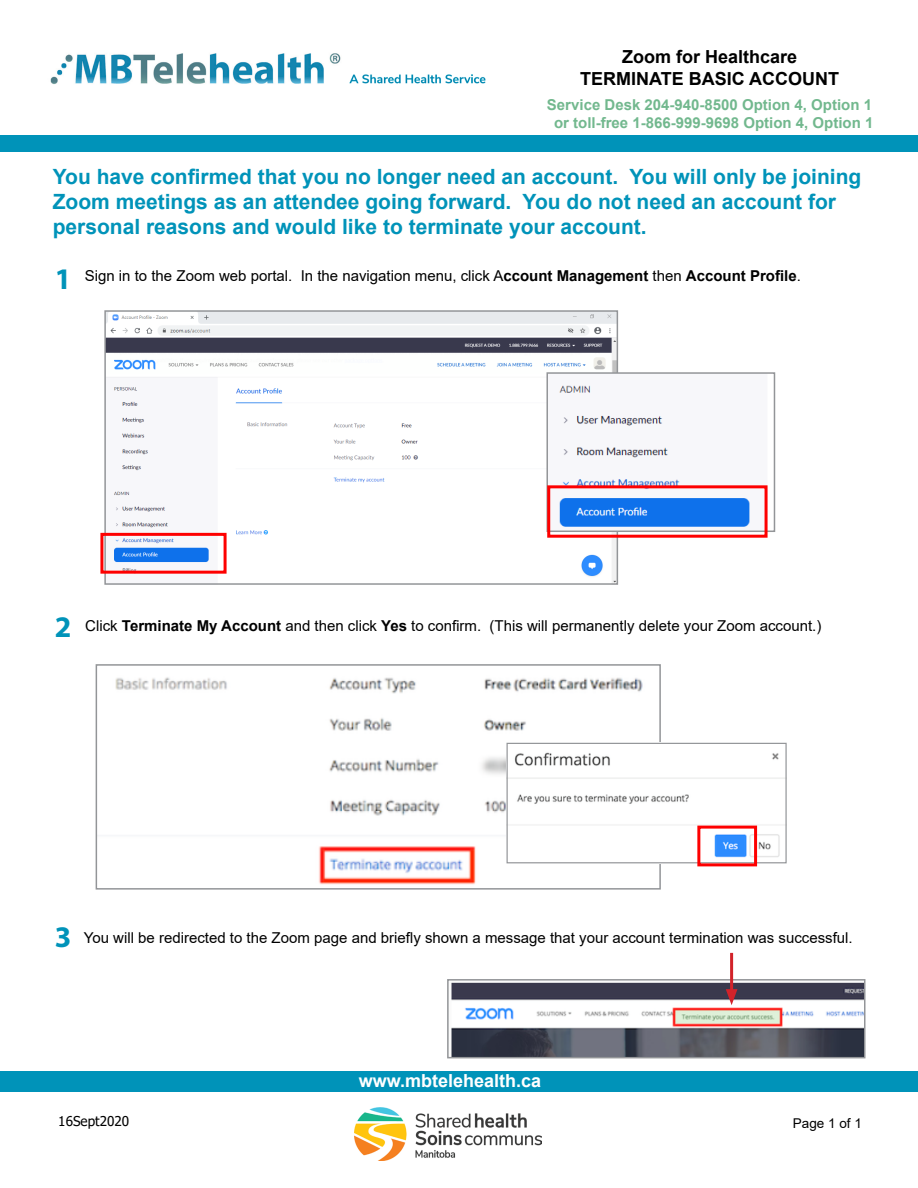
<style>
.page{position:relative;width:918px;height:1188px;background:#fff}
.page>*{position:absolute;margin:0;border:0;box-sizing:border-box;transform-origin:0 0}
.t1{font:700 30px "Myriad Pro";color:#0093b9}
.t2{font:700 21px/25.2px "Arial";color:#0093b9}
.t3{font:700 18px/21.6px "Arial";color:#000;text-align:center}
.t4{font:700 18px "Arial";color:#fff}
.MBT_body_Arial_10{font:15px "Arial";color:#000}
.t5{font:700 15px/18px "Arial";color:#72b88e;text-align:center}
.t6{font:13.5px "Tahoma";color:#000}
.t7{font:13.5px "Arial";color:#000}
.s1{font-weight:700}
</style>
<div class="page">
<div style="left:0;top:136px;width:918px;height:16px;background:#0093b9"></div>
<div style="left:0;top:1071px;width:918px;height:21px;background:#0093b9"></div>
<img style="left:50px;top:53px;width:436px;height:31px">
<img style="left:354px;top:1108px;width:188px;height:52px">
<img style="left:115px;top:677px;width:543px;height:208px">
<div style="left:96px;top:664px;width:565px;height:226px;border:2px solid #939598"></div>
<img style="left:451px;top:982px;width:412px;height:73px">
<div style="left:447px;top:979px;width:419px;height:79px;border:2px solid #939598"></div>
<img style="left:107px;top:313px;width:508px;height:269px">
<div style="left:104px;top:310px;width:514px;height:275px;border:2px solid #939598"></div>
<div style="left:100px;top:533px;width:127px;height:41px;border:3px solid #fe0000"></div>
<img style="left:549px;top:375px;width:201px;height:154px">
<div style="left:546px;top:372px;width:229px;height:160px;border:2px solid #939598"></div>
<div style="left:547px;top:485px;width:221px;height:53px;border:3px solid #fe0000"></div>
<hr style="left:730px;top:953px;width:3px;height:42px;background:#d2232a">
<svg style="left:726px;top:989px;width:11px;height:16px"></svg>
<img style="left:509px;top:745px;width:276px;height:116px">
<div style="left:507px;top:743px;width:280px;height:120px;border:1px solid #939598"></div>
<div style="left:697px;top:826px;width:60px;height:40px;border:3px solid #fe0000"></div>
<p class="t3" style="left:580px;top:46px;width:260px">Zoom for Healthcare<br>TERMINATE BASIC ACCOUNT</p>
<p class="t5" style="left:547px;top:96px;width:328px">Service Desk 204-940-8500 Option 4, Option 1 or toll-free 1-866-999-9698 Option 4, Option 1</p>
<p class="t2" style="left:53px;top:164px;width:810px">You have confirmed that you no longer need an account. You will only be joining<br>Zoom meetings as an attendee going forward. You do not need an account for personal reasons and would like to terminate your account.</p>
<p class="t1" style="left:55px;top:259px;width:18px">1</p>
<p class="MBT_body_Arial_10" style="left:85px;top:266px;width:718px">Sign in to the Zoom web portal. In the navigation menu, click A<span class="s1">ccount Management</span> then <span class="s1">Account Profile</span>.</p>
<p class="t1" style="left:55px;top:607px;width:18px">2</p>
<p class="MBT_body_Arial_10" style="left:85px;top:616px;width:738px">Click <span class="s1">Terminate My Account</span> and then click <span class="s1">Yes</span> to confirm. (This will permanently delete your Zoom account.)</p>
<p class="t1" style="left:55px;top:917px;width:18px">3</p>
<p class="MBT_body_Arial_10" style="left:84px;top:927px;width:770px">You will be redirected to the Zoom page and briefly shown a message that your account termination was successful.</p>
<p class="t4" style="left:359px;top:1068px;width:184px">www.mbtelehealth.ca</p>
<p class="t6" style="left:58px;top:1112px;width:72px">16Sept2020</p>
<p class="t7" style="left:793px;top:1114px;width:71px">Page 1 of 1</p>
</div>
